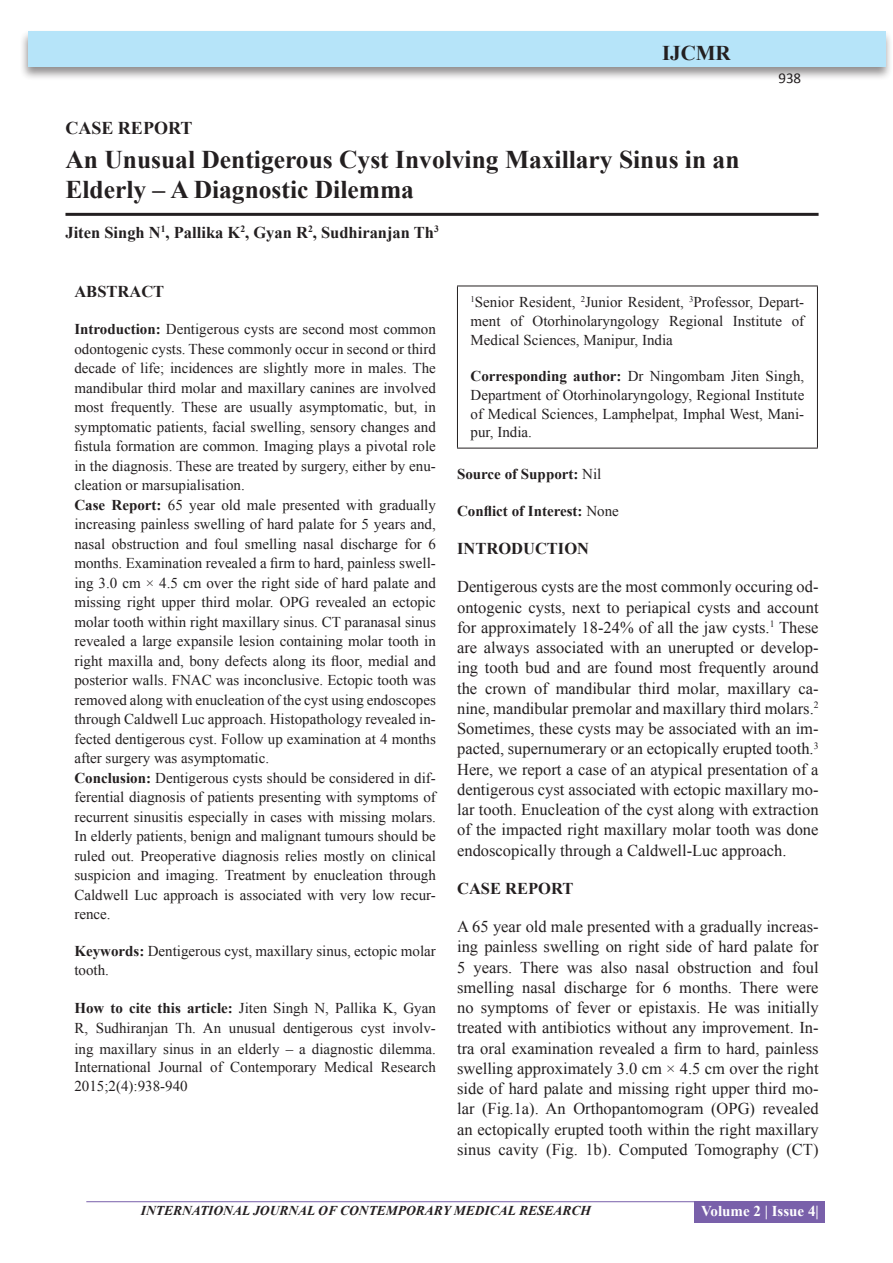
<style>
.page{position:relative;width:893px;height:1263px;background:#fff}
.page>*{position:absolute;margin:0;border:0;box-sizing:border-box;transform-origin:0 0}
.A_Title_New{font:700 25.5px/30px "Times New Roman";color:#231f20}
.t1{font:700 21px "Times New Roman";color:#231f20}
.AT_new{font:700 18px "Times New Roman";color:#231f20}
.TX_New{font:16.5px/20.2px "Times New Roman";color:#231f20;text-align:justify}
.AU-New{font:700 16.5px "Times New Roman";color:#231f20}
.H1_New{font:700 16.5px "Times New Roman";color:#231f20}
.ABS_new{font:700 16.5px "Times New Roman";color:#231f20}
.ABS_TEXT_New{font:15px/19.5px "Times New Roman";color:#231f20;text-align:justify}
.HTC_new{font:15px/20.2px "Times New Roman";color:#231f20;text-align:justify}
.Corresponding{font:15px/18.8px "Times New Roman";color:#231f20;text-align:justify}
.Affi_New{font:15px/18.8px "Times New Roman";color:#231f20;text-align:justify}
.Keyword_New{font:15px/18.8px "Times New Roman";color:#231f20}
.COI_New{font:700 15px "Times New Roman";color:#231f20}
.SOS_New{font:700 15px "Times New Roman";color:#231f20}
.t2{font:700 15px "Times New Roman";color:#fff}
.t3{font:15px "Calibri";color:#231f20}
.t4{font:italic 700 13.5px "Times New Roman";color:#231f20}
.s1{font-weight:700}
.s2{font-weight:400}
</style>
<div class="page">
<div style="left:19px;top:29px;width:874px;height:52px;background:#231f20;opacity:.5"></div>
<div style="left:28px;top:31px;width:857px;height:35px;background:#b6e4f9"></div>
<hr style="left:86px;top:1201px;width:610px;height:1px;background:#7960aa">
<div style="left:695px;top:1201px;width:130px;height:22px;background:#7960aa"></div>
<hr style="left:65px;top:213px;width:754px;height:3px;background:#231f20">
<hr style="left:457px;top:286px;width:361px;height:1px;background:#231f20">
<hr style="left:457px;top:286px;width:1px;height:162px;background:#231f20">
<hr style="left:817px;top:286px;width:1px;height:162px;background:#231f20">
<hr style="left:457px;top:448px;width:361px;height:1px;background:#231f20">
<h2 class="t1" style="left:662px;top:39px;width:70px">IJCMR</h2>
<p class="AT_new" style="left:65px;top:115px;width:128px">CASE REPORT</p>
<p class="A_Title_New" style="left:65px;top:144px;width:676px">An Unusual Dentigerous Cyst Involving Maxillary Sinus in an<br>Elderly – A Diagnostic Dilemma</p>
<p class="AU-New" style="left:65px;top:221px;width:375px">Jiten Singh N<sup>1</sup>, Pallika K<sup>2</sup>, Gyan R<sup>2</sup>, Sudhiranjan Th<sup>3</sup></p>
<p class="t3" style="left:778px;top:69px;width:24px">938</p>
<p class="ABS_new" style="left:74px;top:280px;width:91px">ABSTRACT</p>
<p class="ABS_TEXT_New" style="left:74px;top:319px;width:363px"><span class="s1">Introduction:</span> Dentigerous cysts are second most common odontogenic cysts. These commonly occur in second or third decade of life; incidences are slightly more in males. The mandibular third molar and maxillary canines are involved most frequently. These are usually asymptomatic, but, in symptomatic patients, facial swelling, sensory changes and fistula formation are common. Imaging plays a pivotal role in the diagnosis. These are treated by surgery, either by enu&shy;cleation or marsupialisation.</p>
<p class="ABS_TEXT_New" style="left:74px;top:495px;width:363px"><span class="s1">Case Report:</span> 65 year old male presented with gradually increasing painless swelling of hard palate for 5 years and, nasal obstruction and foul smelling nasal discharge for 6 months. Examination revealed a firm to hard, painless swell&shy;ing 3.0 cm × 4.5 cm over the right side of hard palate and missing right upper third molar. OPG revealed an ectopic molar tooth within right maxillary sinus. CT paranasal sinus revealed a large expansile lesion containing molar tooth in right maxilla and, bony defects along its floor, medial and posterior walls. FNAC was inconclusive. Ectopic tooth was removed along with enucleation of the cyst using endoscopes through Caldwell Luc approach. Histopathology revealed in&shy;fected dentigerous cyst. Follow up examination at 4 months after surgery was asymptomatic.</p>
<p class="ABS_TEXT_New" style="left:74px;top:768px;width:363px"><span class="s1">Conclusion:</span> Dentigerous cysts should be considered in dif&shy;ferential diagnosis of patients presenting with symptoms of recurrent sinusitis especially in cases with missing molars.<br>In elderly patients, benign and malignant tumours should be ruled out. Preoperative diagnosis relies mostly on clinical suspicion and imaging. Treatment by enucleation through Caldwell Luc approach is associated with very low recur&shy;rence.</p>
<p class="Keyword_New" style="left:74px;top:941px;width:363px"><span class="s1">Keywords:</span> Dentigerous cyst, maxillary sinus, ectopic molar tooth.</p>
<p class="HTC_new" style="left:74px;top:998px;width:363px"><span class="s1">How to cite this article:</span> Jiten Singh N, Pallika K, Gyan R, Sudhiranjan Th. An unusual dentigerous cyst involv&shy;ing maxillary sinus in an elderly – a diagnostic dilemma.</p>
<p class="HTC_new" style="left:74px;top:1058px;width:363px;line-height:18.8px">International Journal of Contemporary Medical Research<br>2015;2(4):938-940</p>
<p class="Affi_New" style="left:471px;top:292px;width:335px"><sup>1</sup>Senior Resident, <sup>2</sup>Junior Resident, <sup>3</sup>Professor, Depart&shy;ment of Otorhinolaryngology Regional Institute of Medical Sciences, Manipur, India</p>
<p class="Corresponding" style="left:471px;top:367px;width:335px"><span class="s1">Corresponding author:</span> Dr Ningombam Jiten Singh, Department of Otorhinolaryngology, Regional Institute of Medical Sciences, Lamphelpat, Imphal West, Mani&shy;pur, India.</p>
<p class="SOS_New" style="left:457px;top:464px;width:146px">Source of Support: <span class="s2">Nil</span></p>
<p class="COI_New" style="left:457px;top:500px;width:163px">Conflict of Interest: <span class="s2">None</span></p>
<p class="H1_New" style="left:457px;top:537px;width:133px">INTRODUCTION</p>
<p class="TX_New" style="left:457px;top:576px;width:363px">Dentigerous cysts are the most commonly occuring od&shy;ontogenic cysts, next to periapical cysts and account for approximately 18-24% of all the jaw cysts.<sup>1</sup> These are always associated with an unerupted or develop&shy;ing tooth bud and are found most frequently around the crown of mandibular third molar, maxillary ca&shy;nine, mandibular premolar and maxillary third molars.<sup>2<br></sup>Sometimes, these cysts may be associated with an im&shy;pacted, supernumerary or an ectopically erupted tooth.<sup>3<br></sup>Here, we report a case of an atypical presentation of a dentigerous cyst associated with ectopic maxillary mo&shy;lar tooth. Enucleation of the cyst along with extraction of the impacted right maxillary molar tooth was done endoscopically through a Caldwell-Luc approach.</p>
<p class="H1_New" style="left:457px;top:877px;width:118px">CASE REPORT</p>
<p class="TX_New" style="left:457px;top:916px;width:363px">A 65 year old male presented with a gradually increas&shy;ing painless swelling on right side of hard palate for 5 years. There was also nasal obstruction and foul smelling nasal discharge for 6 months. There were no symptoms of fever or epistaxis. He was initially treated with antibiotics without any improvement. In&shy;tra oral examination revealed a firm to hard, painless swelling approximately 3.0 cm × 4.5 cm over the right side of hard palate and missing right upper third mo&shy;lar (Fig.1a). An Orthopantomogram (OPG) revealed an ectopically erupted tooth within the right maxillary sinus cavity (Fig. 1b). Computed Tomography (CT)</p>
<p class="t4" style="left:141px;top:1201px;width:452px">INTERNATIONAL JOURNAL OF CONTEMPORARY MEDICAL RESEARCH</p>
<p class="t2" style="left:701px;top:1201px;width:119px">Volume 2 | Issue 4|</p>
</div>
